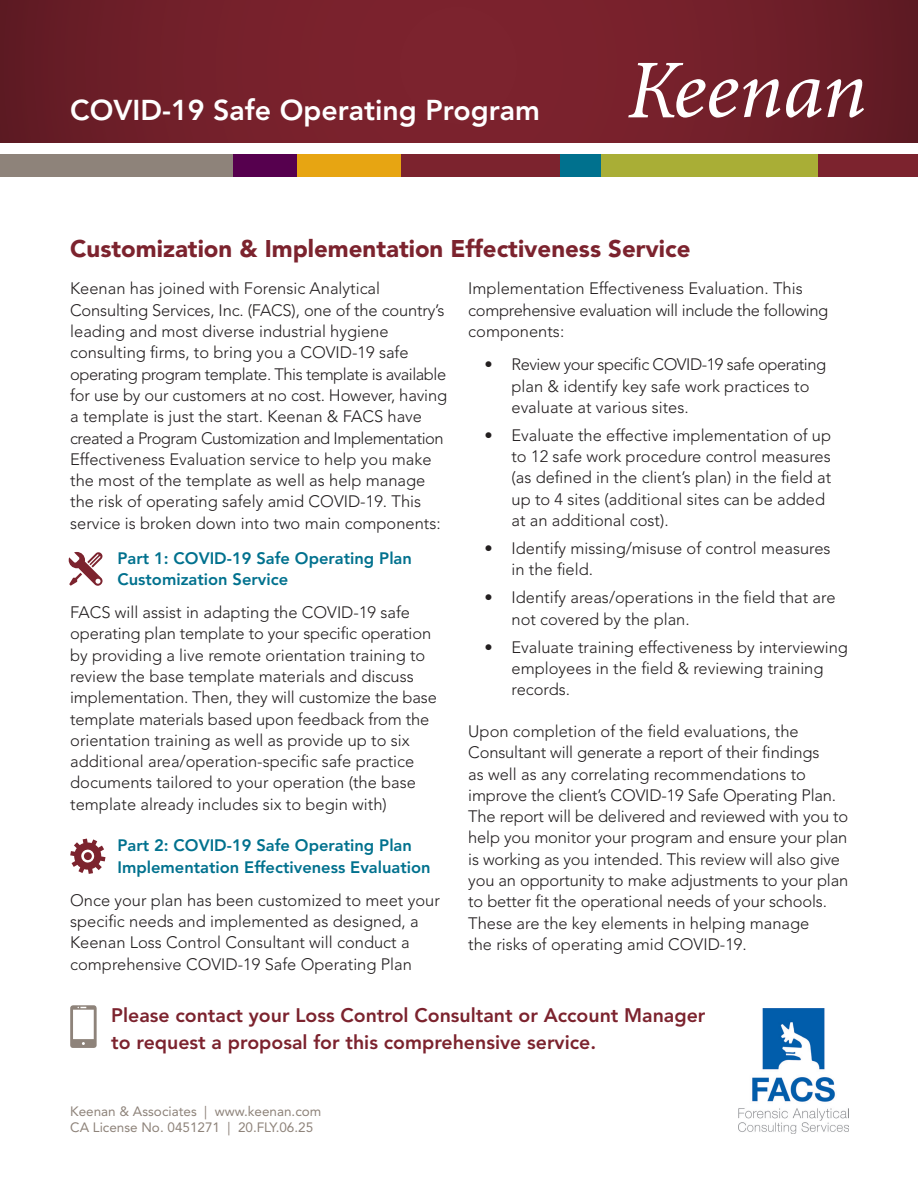
<style>
.page{position:relative;width:918px;height:1188px;background:#fff}
.page>*{position:absolute;margin:0;border:0;box-sizing:border-box;transform-origin:0 0}
.t1{font:800 28.5px "Avenir LT Std";color:#fff}
.t2{font:900 24px "Avenir LT Std";color:#7c232e}
.t3{font:800 19.5px/27px "Avenir LT Std";color:#7c232e}
.t4{font:300 16.5px/21.3px "Avenir LT Std";color:#231f20}
.t5{font:800 16.5px/21.3px "Avenir LT Std";color:#00718e}
.t6{font:13.5px "Avenir LT Std";color:#8e837a}
</style>
<div class="page">
<svg style="left:0;top:0;width:918px;height:143px;background:#721f2a"></svg>
<svg style="left:786px;top:79px;width:78px;height:39px"></svg>
<svg style="left:628px;top:63px;width:152px;height:55px"></svg>
<div style="left:0;top:155px;width:233px;height:22px;background:#8e837a"></div>
<div style="left:233px;top:155px;width:65px;height:22px;background:#56004e"></div>
<div style="left:298px;top:155px;width:103px;height:22px;background:#e7a512"></div>
<div style="left:401px;top:155px;width:159px;height:22px;background:#7c232e"></div>
<div style="left:560px;top:155px;width:41px;height:22px;background:#00718e"></div>
<div style="left:601px;top:155px;width:217px;height:22px;background:#a9ae36"></div>
<div style="left:818px;top:155px;width:100px;height:22px;background:#7c232e"></div>
<svg style="left:70px;top:1005px;width:27px;height:43px"></svg>
<svg style="left:69px;top:552px;width:34px;height:34px"></svg>
<svg style="left:70px;top:839px;width:36px;height:35px"></svg>
<img style="left:739px;top:1008px;width:109px;height:125px">
<p class="t1" style="left:70px;top:93px;width:471px">COVID-19 Safe Operating Program</p>
<p class="t2" style="left:70px;top:234px;width:622px">Customization &amp; Implementation Effectiveness Service</p>
<p class="t4" style="left:70px;top:278px;width:378px">Keenan has joined with Forensic Analytical Consulting Services, Inc. (FACS), one of the country’s leading and most diverse industrial hygiene consulting firms, to bring you a COVID-19 safe operating program template. This template is available for use by our customers at no cost. However, having a template is just the start. Keenan &amp; FACS have created a Program Customization and Implementation Effectiveness Evaluation service to help you make the most of the template as well as help manage the risk of operating safely amid COVID-19. This service is broken down into two main components:</p>
<p class="t5" style="left:117px;top:547px;width:296px">Part 1: COVID-19 Safe Operating Plan<br>Customization Service</p>
<p class="t4" style="left:70px;top:602px;width:368px">FACS will assist in adapting the COVID-19 safe operating plan template to your specific operation by providing a live remote orientation training to review the base template materials and discuss implementation. Then, they will customize the base template materials based upon feedback from the orientation training as well as provide up to six additional area/operation-specific safe practice documents tailored to your operation (the base template already includes six to begin with)</p>
<p class="t5" style="left:117px;top:835px;width:315px">Part 2: COVID-19 Safe Operating Plan<br>Implementation Effectiveness Evaluation</p>
<p class="t4" style="left:70px;top:889px;width:371px">Once your plan has been customized to meet your specific needs and implemented as designed, a Keenan Loss Control Consultant will conduct a comprehensive COVID-19 Safe Operating Plan</p>
<p class="t4" style="left:468px;top:278px;width:362px">Implementation Effectiveness Evaluation. This comprehensive evaluation will include the following components:</p>
<p class="t4" style="left:512px;top:354px;width:316px;text-indent:-27px">• Review your specific COVID-19 safe operating plan &amp; identify key safe work practices to evaluate at various sites.</p>
<p class="t4" style="left:512px;top:425px;width:321px;text-indent:-27px">• Evaluate the effective implementation of up to 12 safe work procedure control measures (as defined in the client’s plan) in the field at up to 4 sites (additional sites can be added at an additional cost).</p>
<p class="t4" style="left:512px;top:538px;width:321px;text-indent:-27px">• Identify missing/misuse of control measures in the field.</p>
<p class="t4" style="left:512px;top:587px;width:326px;text-indent:-27px">• Identify areas/operations in the field that are not covered by the plan.</p>
<p class="t4" style="left:512px;top:637px;width:338px;text-indent:-27px">• Evaluate training effectiveness by interviewing employees in the field &amp; reviewing training records.</p>
<p class="t4" style="left:468px;top:721px;width:382px">Upon completion of the field evaluations, the Consultant will generate a report of their findings<br>as well as any correlating recommendations to improve the client’s COVID-19 Safe Operating Plan.<br>The report will be delivered and reviewed with you to help you monitor your program and ensure your plan is working as you intended. This review will also give you an opportunity to make adjustments to your plan to better fit the operational needs of your schools.<br>These are the key elements in helping manage<br>the risks of operating amid COVID-19.</p>
<p class="t3" style="left:111px;top:1002px;width:596px">Please contact your Loss Control Consultant or Account Manager to request a proposal for this comprehensive service.</p>
<p class="t6" style="left:70px;top:1104px;width:253px">Keenan &amp; Associates | www.keenan.com</p>
<p class="t6" style="left:70px;top:1120px;width:245px">CA License No. 0451271 | 20.FLY.06.25</p>
</div>
